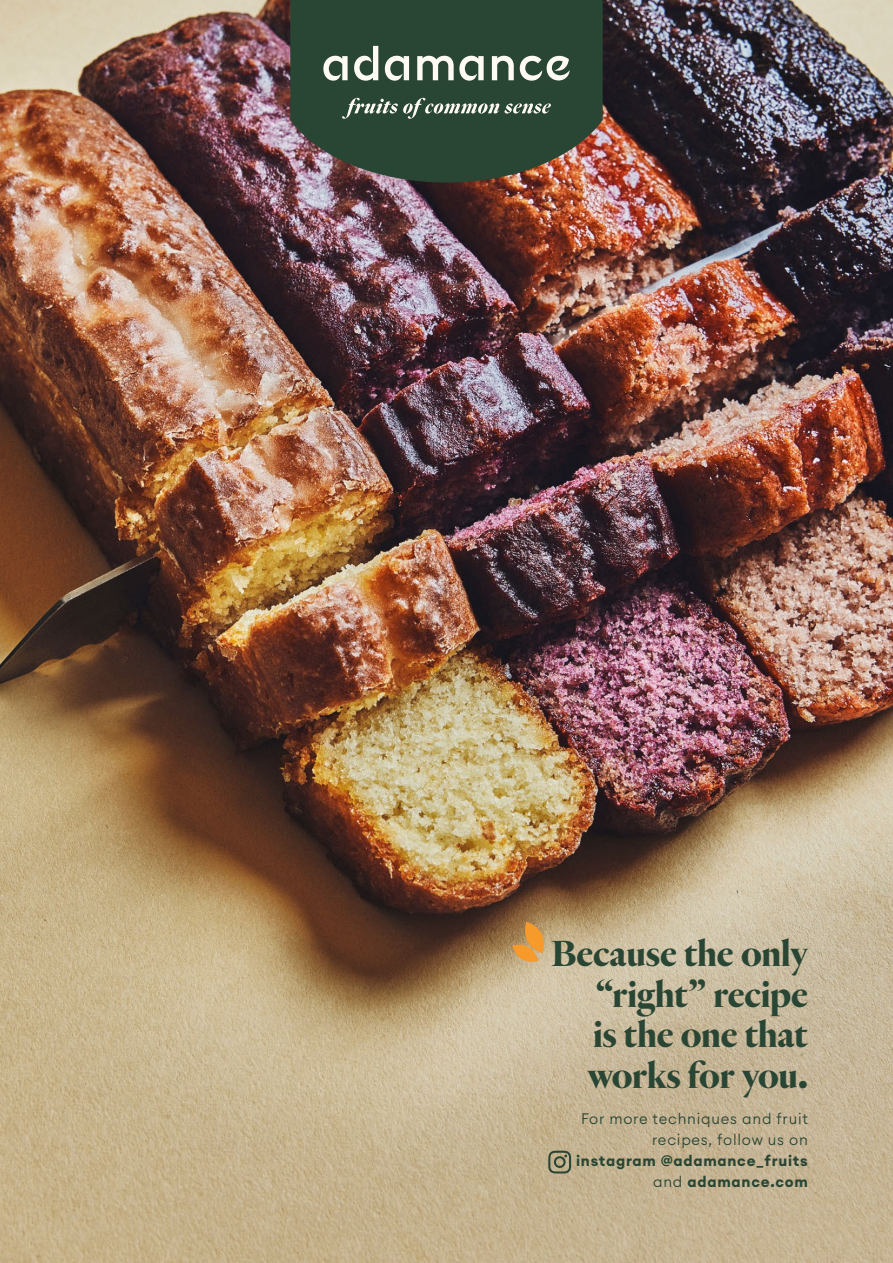
<style>
.page{position:relative;width:893px;height:1263px;background:#fff}
.page>*{position:absolute;margin:0;border:0;box-sizing:border-box;transform-origin:0 0}
.t1{font:700 37.5px/40.5px "Heldane Display";letter-spacing:.01em;color:#294634;text-align:justify}
.t2{font:300 15px/21px "Euclid Circular A";letter-spacing:.05em;color:#294634;text-align:right}
.t3{font:700 15px/21px "Euclid Circular A";letter-spacing:.05em;color:#294634;text-align:right}
.s1{font-weight:300}
</style>
<div class="page">
<img style="left:0;top:0;width:893px;height:1263px">
<svg style="left:548px;top:1151px;width:23px;height:22px"></svg>
<svg style="left:512px;top:922px;width:32px;height:42px"></svg>
<svg style="left:290px;top:0;width:313px;height:183px;background:#384b3b"></svg>
<svg style="left:492px;top:56px;width:22px;height:24px"></svg>
<svg style="left:520px;top:56px;width:50px;height:25px"></svg>
<svg style="left:323px;top:56px;width:25px;height:25px"></svg>
<svg style="left:385px;top:56px;width:24px;height:25px"></svg>
<svg style="left:417px;top:56px;width:67px;height:25px"></svg>
<svg style="left:354px;top:46px;width:24px;height:35px"></svg>
<svg style="left:342px;top:98px;width:209px;height:21px;background:#5a6f60"></svg>
<p class="t1" style="left:588px;top:934px;width:222px;text-indent:-36px">Because the only “right” recipe is the one that works for you.</p>
<p class="t2" style="left:581px;top:1108px;width:228px">For more techniques and fruit recipes, follow us on</p>
<p class="t3" style="left:576px;top:1150px;width:233px">instagram @adamance_fruits <span class="s1">and</span> adamance.com</p>
</div>
